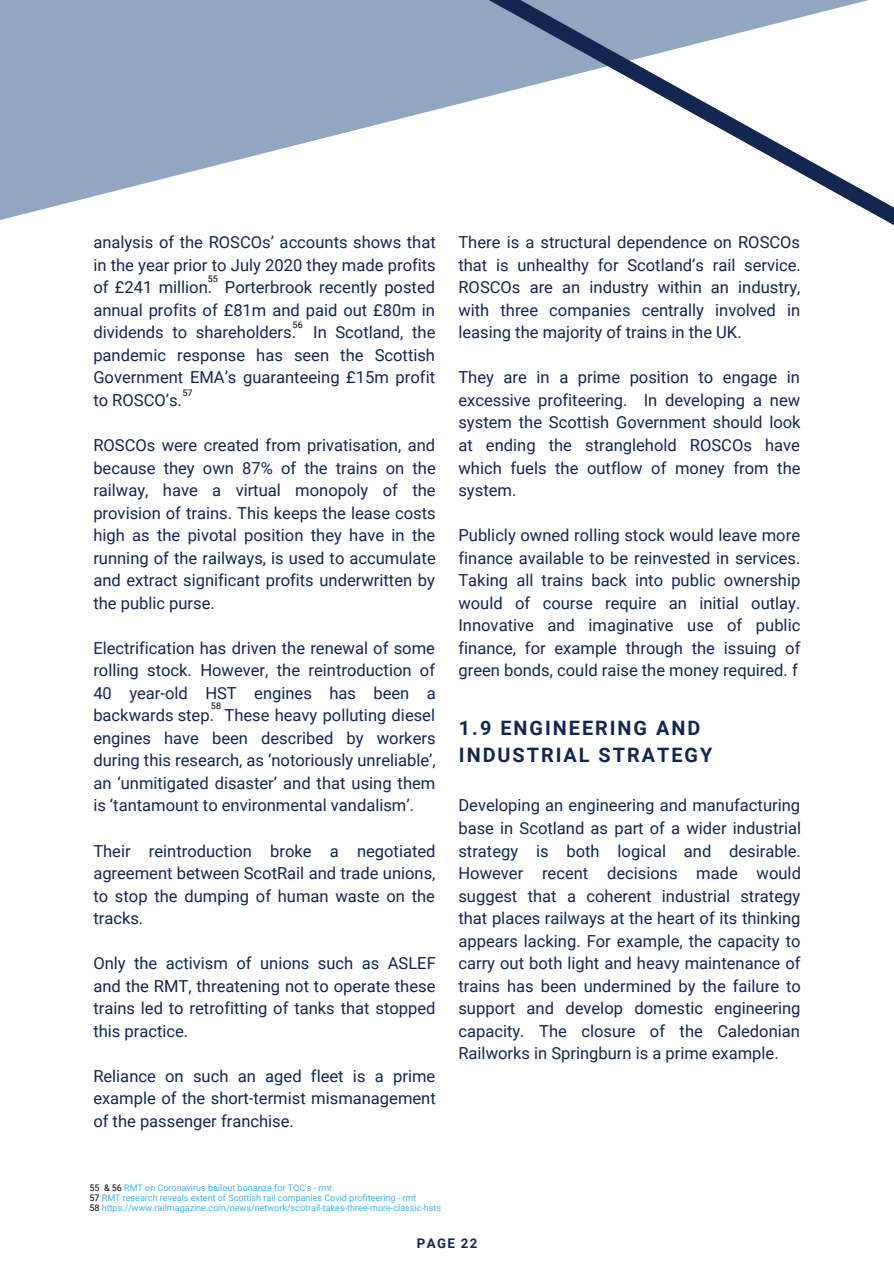
<style>
.page{position:relative;width:894px;height:1264px;background:#fff}
.page>*{position:absolute;margin:0;border:0;box-sizing:border-box;transform-origin:0 0}
.t1{font:700 19.8px/27px "Roboto";letter-spacing:.1em;color:#132652}
.t2{font:16.5px/22.5px "Roboto";color:#132652;text-align:justify}
.t3{font:700 13.2px "Roboto";letter-spacing:.1em;color:#132652}
.t4{font:9px/10.2px "Roboto";color:#38b6ff}
.t5{font:9px "Roboto";color:#000}
.s1{color:#000}
</style>
<div class="page">
<svg style="left:0;top:0;width:459px;height:220px;fill:#93a6c0"></svg>
<svg style="left:459px;top:0;width:434px;height:225px"></svg>
<p class="t2" style="left:93px;top:231px;width:344px">analysis of the ROSCOs’ accounts shows that in the year prior to July 2020 they made profits of £241 million. Porterbrook recently posted annual profits of £81m and paid out £80m in dividends to shareholders. In Scotland, the pandemic response has seen the Scottish Government EMA’s guaranteeing £15m profit to ROSCO’s.</p>
<p class="t2" style="left:93px;top:434px;width:344px">ROSCOs were created from privatisation, and because they own 87% of the trains on the railway, have a virtual monopoly of the provision of trains. This keeps the lease costs high as the pivotal position they have in the running of the railways, is used to accumulate and extract significant profits underwritten by the public purse.</p>
<p class="t2" style="left:93px;top:637px;width:344px">Electrification has driven the renewal of some rolling stock. However, the reintroduction of 40 year-old HST engines has been a backwards step. These heavy polluting diesel engines have been described by workers during this research, as ‘notoriously unreliable’, an ‘unmitigated disaster’ and that using them is ‘tantamount to environmental vandalism’.</p>
<p class="t2" style="left:93px;top:839px;width:343px">Their reintroduction broke a negotiated agreement between ScotRail and trade unions, to stop the dumping of human waste on the tracks.</p>
<p class="t2" style="left:93px;top:952px;width:344px">Only the activism of unions such as ASLEF and the RMT, threatening not to operate these trains led to retrofitting of tanks that stopped this practice.</p>
<p class="t2" style="left:93px;top:1064px;width:344px">Reliance on such an aged fleet is a prime example of the short-termist mismanagement of the passenger franchise.</p>
<p class="t5" style="left:208px;top:274px;width:12px">55</p>
<p class="t5" style="left:292px;top:319px;width:12px">56</p>
<p class="t5" style="left:182px;top:388px;width:12px">57</p>
<p class="t5" style="left:211px;top:700px;width:12px">58</p>
<p class="t2" style="left:458px;top:231px;width:344px">There is a structural dependence on ROSCOs that is unhealthy for Scotland’s rail service.<br>ROSCOs are an industry within an industry, with three companies centrally involved in leasing the majority of trains in the UK.</p>
<p class="t2" style="left:458px;top:366px;width:343px">They are in a prime position to engage in excessive profiteering. In developing a new system the Scottish Government should look at ending the stranglehold ROSCOs have which fuels the outflow of money from the system.</p>
<p class="t2" style="left:458px;top:524px;width:343px">Publicly owned rolling stock would leave more finance available to be reinvested in services.<br>Taking all trains back into public ownership would of course require an initial outlay.<br>Innovative and imaginative use of public finance, for example through the issuing of green bonds, could raise the money required. f</p>
<p class="t1" style="left:459px;top:714px;width:255px">1.9 ENGINEERING AND<br>INDUSTRIAL STRATEGY</p>
<p class="t2" style="left:458px;top:794px;width:344px">Developing an engineering and manufacturing base in Scotland as part of a wider industrial strategy is both logical and desirable.<br>However recent decisions made would suggest that a coherent industrial strategy that places railways at the heart of its thinking appears lacking. For example, the capacity to carry out both light and heavy maintenance of trains has been undermined by the failure to support and develop domestic engineering capacity. The closure of the Caledonian Railworks in Springburn is a prime example.</p>
<p class="t4" style="left:89px;top:1182px;width:244px"><span class="s1">55 &amp; 56</span> RMT on Coronavirus bailout bonanza for TOC's - rmt</p>
<p class="t4" style="left:89px;top:1192px;width:353px"><span class="s1">57</span> RMT research reveals extent of Scottish rail companies Covid profiteering - rmt<br><span class="s1">58</span> https://www.railmagazine.com/news/network/scotrail-takes-three-more-classic-hsts</p>
<p class="t3" style="left:417px;top:1235px;width:62px">PAGE 22</p>
</div>
